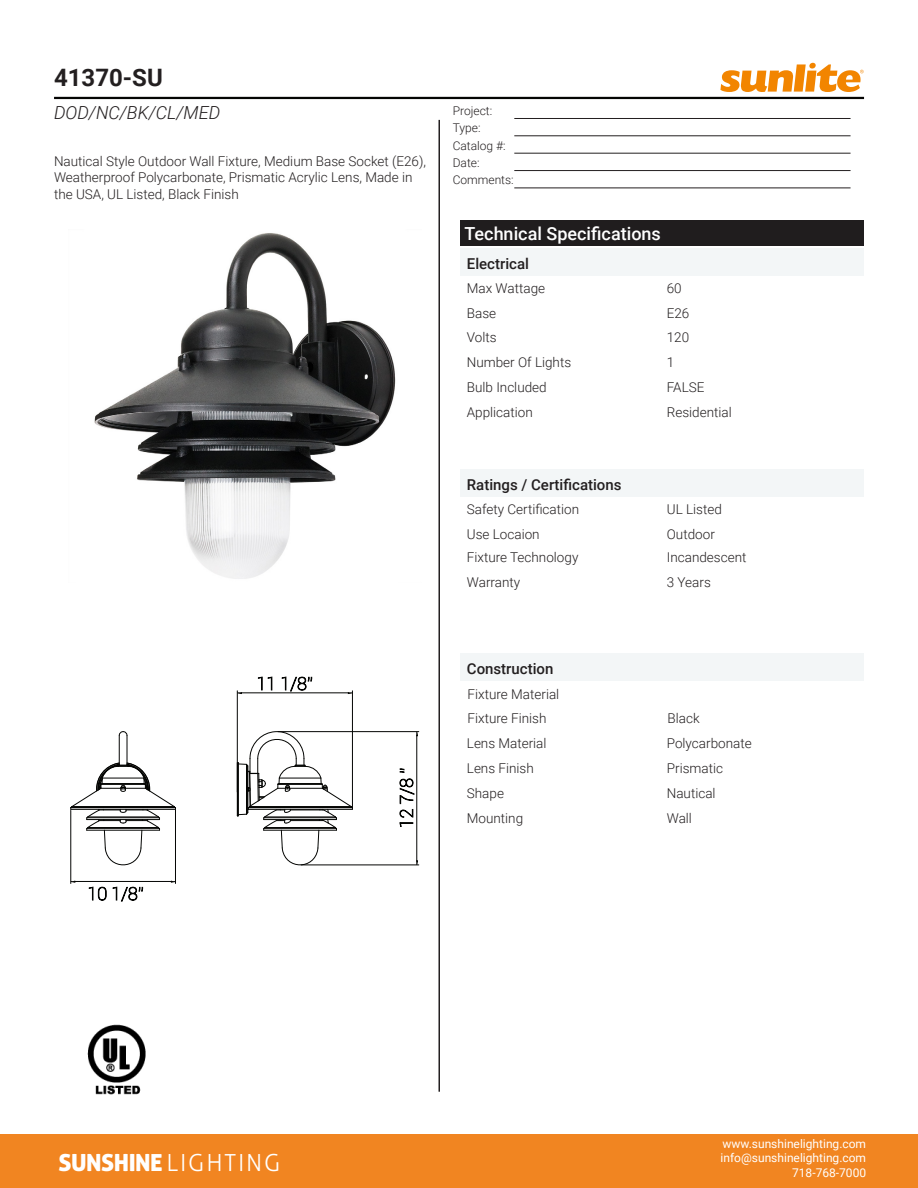
<style>
.page{position:relative;width:918px;height:1188px;background:#fff}
.page>*{position:absolute;margin:0;border:0;box-sizing:border-box;transform-origin:0 0}
.t1{font:700 24px "Roboto";color:#231f20}
.t2{font:23.55px "Aller Display";letter-spacing:-.025em;color:#fff}
.t3{font:500 18px "Roboto";color:#fff}
.t4{font:italic 300 18px "Roboto";color:#231f20}
.t5{font:500 15px "Roboto";color:#231f20}
.t6{font:300 13.5px/16.2px "Roboto";color:#231f20}
.t7{font:12px/14.4px "Roboto";color:#fff;text-align:right}
.t8{font:300 12px/17.4px "Roboto";color:#231f20}
.s1{font-family:"Aller";font-weight:300}
</style>
<div class="page">
<hr style="left:54px;top:97px;width:810px;height:2px;background:#040503">
<hr style="left:439px;top:120px;width:1px;height:972px;background:#231f20">
<hr style="left:514px;top:118px;width:337px;height:1px;background:#231f20">
<hr style="left:514px;top:135px;width:337px;height:1px;background:#231f20">
<hr style="left:514px;top:153px;width:337px;height:1px;background:#231f20">
<hr style="left:514px;top:170px;width:337px;height:1px;background:#231f20">
<hr style="left:514px;top:188px;width:337px;height:1px;background:#231f20">
<div style="left:461px;top:220px;width:403px;height:26px;background:#201d1e"></div>
<div style="left:461px;top:470px;width:403px;height:27px;background:#f3f6f7"></div>
<svg style="left:720px;top:63px;width:144px;height:29px"></svg>
<div style="left:0;top:1134px;width:918px;height:54px;background:#f18521"></div>
<div style="left:461px;top:654px;width:403px;height:27px;background:#f3f6f7"></div>
<div style="left:461px;top:248px;width:403px;height:28px;background:#f3f6f7"></div>
<svg style="left:236px;top:731px;width:117px;height:135px"></svg>
<hr style="left:70px;top:810px;width:1px;height:74px;background:#040503">
<hr style="left:175px;top:810px;width:1px;height:74px;background:#040503">
<hr style="left:75px;top:881px;width:96px;height:1px;background:#040503">
<svg style="left:70px;top:880px;width:5px;height:3px"></svg>
<hr style="left:278px;top:731px;width:141px;height:1px;background:#040503">
<hr style="left:301px;top:865px;width:118px;height:1px;background:#040503">
<hr style="left:416px;top:736px;width:1px;height:125px;background:#040503">
<hr style="left:237px;top:691px;width:1px;height:101px;background:#040503">
<hr style="left:352px;top:691px;width:1px;height:117px;background:#040503">
<hr style="left:241px;top:692px;width:107px;height:1px;background:#040503">
<svg style="left:70px;top:731px;width:106px;height:139px"></svg>
<svg style="left:400px;top:769px;width:14px;height:58px"></svg>
<svg style="left:258px;top:677px;width:14px;height:13px"></svg>
<svg style="left:282px;top:677px;width:30px;height:14px"></svg>
<svg style="left:89px;top:887px;width:18px;height:14px"></svg>
<svg style="left:113px;top:887px;width:30px;height:15px"></svg>
<img style="left:94px;top:233px;width:302px;height:346px">
<img style="left:87px;top:1024px;width:59px;height:71px">
<p class="t1" style="left:54px;top:61px;width:110px">41370-SU</p>
<p class="t4" style="left:54px;top:100px;width:168px">DOD/NC/BK/CL/MED</p>
<p class="t6" style="left:54px;top:153px;width:374px">Nautical Style Outdoor Wall Fixture, Medium Base Socket (E26),<br>Weatherproof Polycarbonate, Prismatic Acrylic Lens, Made in the USA, UL Listed, Black Finish</p>
<p class="t8" style="left:453px;top:101px;width:63px">Project:<br>Type:<br>Catalog #:<br>Date:<br>Comments:</p>
<h3 class="t3" style="left:464px;top:221px;width:198px">Technical Specifications</h3>
<p class="t5" style="left:467px;top:253px;width:64px">Electrical</p>
<p class="t6" style="left:467px;top:279px;width:80px">Max Wattage</p>
<p class="t6" style="left:667px;top:279px;width:16px">60</p>
<p class="t6" style="left:467px;top:329px;width:31px">Volts</p>
<p class="t6" style="left:667px;top:329px;width:24px">120</p>
<p class="t6" style="left:467px;top:304px;width:31px">Base</p>
<p class="t6" style="left:667px;top:304px;width:24px">E26</p>
<p class="t6" style="left:467px;top:354px;width:106px">Number Of Lights</p>
<p class="t6" style="left:667px;top:354px;width:9px">1</p>
<p class="t6" style="left:467px;top:378px;width:81px">Bulb Included</p>
<p class="t6" style="left:667px;top:378px;width:39px">FALSE</p>
<p class="t6" style="left:467px;top:403px;width:67px">Application</p>
<p class="t6" style="left:667px;top:403px;width:66px">Residential</p>
<p class="t5" style="left:467px;top:474px;width:156px">Ratings / Certifications</p>
<p class="t6" style="left:467px;top:501px;width:114px">Safety Certification</p>
<p class="t6" style="left:667px;top:501px;width:57px">UL Listed</p>
<p class="t6" style="left:467px;top:525px;width:74px">Use Locaion</p>
<p class="t6" style="left:667px;top:525px;width:50px">Outdoor</p>
<p class="t6" style="left:467px;top:549px;width:113px">Fixture Technology</p>
<p class="t6" style="left:667px;top:549px;width:81px">Incandescent</p>
<p class="t6" style="left:467px;top:573px;width:55px">Warranty</p>
<p class="t6" style="left:667px;top:573px;width:46px">3 Years</p>
<p class="t5" style="left:467px;top:658px;width:88px">Construction</p>
<p class="t6" style="left:468px;top:686px;width:93px">Fixture Material</p>
<p class="t6" style="left:467px;top:735px;width:81px">Lens Material</p>
<p class="t6" style="left:667px;top:735px;width:86px">Polycarbonate</p>
<p class="t6" style="left:467px;top:784px;width:39px">Shape</p>
<p class="t6" style="left:667px;top:784px;width:50px">Nautical</p>
<p class="t6" style="left:468px;top:710px;width:80px">Fixture Finish</p>
<p class="t6" style="left:668px;top:710px;width:34px">Black</p>
<p class="t6" style="left:467px;top:759px;width:68px">Lens Finish</p>
<p class="t6" style="left:667px;top:759px;width:58px">Prismatic</p>
<p class="t6" style="left:467px;top:809px;width:58px">Mounting</p>
<p class="t6" style="left:667px;top:809px;width:27px">Wall</p>
<h2 class="t2" style="left:59px;top:1147px;width:223px">SUNSHINE <span class="s1">LIGHTING</span></h2>
<p class="t7" style="left:721px;top:1136px;width:147px">www.sunshinelighting.com info@sunshinelighting.com<br>718-768-7000</p>
</div>
